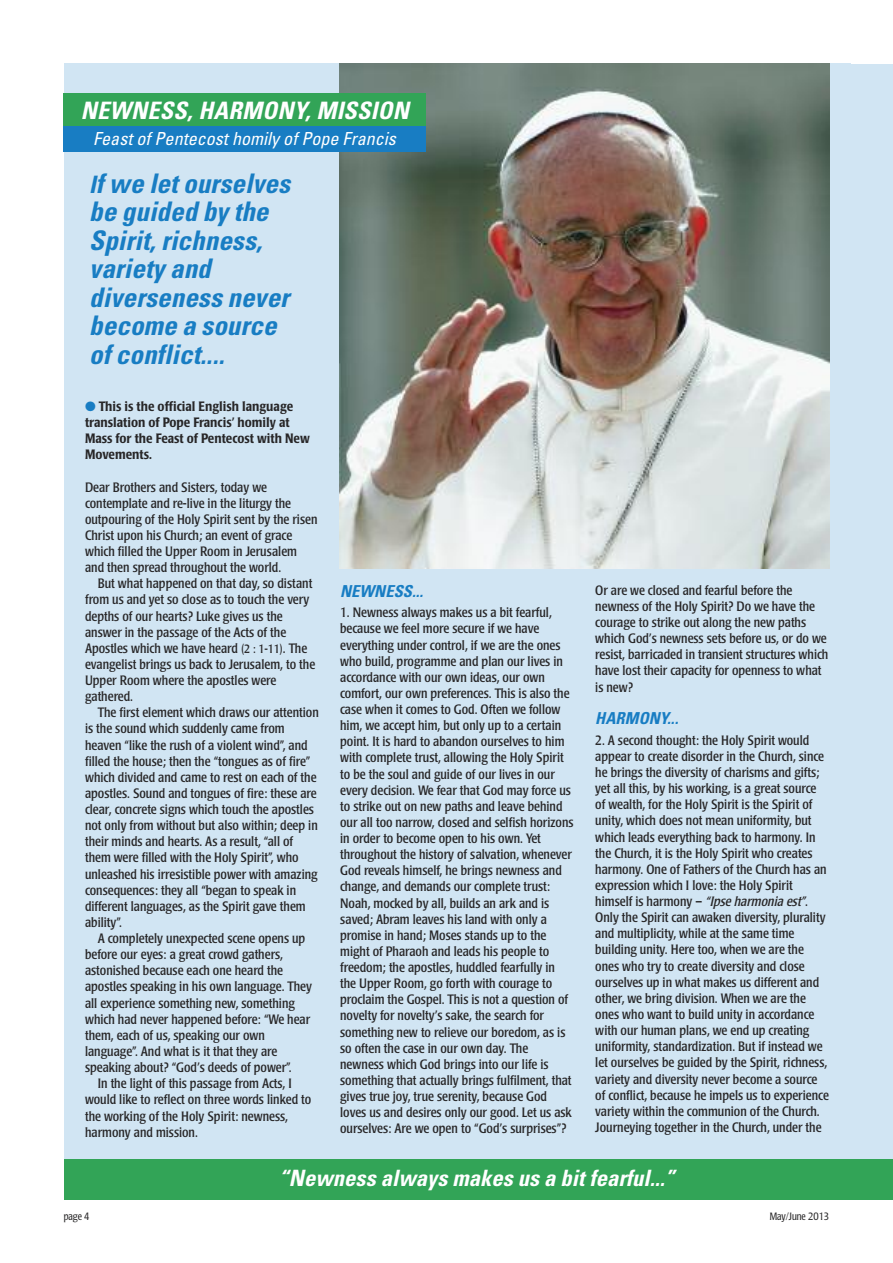
<style>
.page{position:relative;width:893px;height:1263px;background:#fff}
.page>*{position:absolute;margin:0;border:0;box-sizing:border-box;transform-origin:0 0}
.t1{font:italic 700 condensed 27px/28.5px "Univers";letter-spacing:.005em;color:#187dc3}
.t2{font:italic 700 condensed 24px "Univers";letter-spacing:.015em;color:#fff}
.t3{font:italic 700 condensed 22.5px "Univers";letter-spacing:.005em;color:#fff}
.t4{font:italic condensed 18px "Univers";letter-spacing:.005em;color:#fff}
.t5{font:italic 700 condensed 16.5px "Univers";letter-spacing:.005em;color:#187dc3}
.t6{font:condensed 13.5px/16px "Poppl Laudatio";color:#272627}
.t7{font:500 condensed 13.5px/16px "Poppl Laudatio";color:#272627}
.t8{font:300 condensed 10.5px "Poppl Laudatio";color:#272627}
.s1{font-size:24px}
.s2{color:#187dc3}
.s3{font-size:12px}
.s4{font-style:italic}
</style>
<div class="page">
<div style="left:64px;top:64px;width:786px;height:1099px;background:#d1e5f3"></div>
<div style="left:850px;top:64px;width:43px;height:1135px;background:#d1e5f3"></div>
<img style="left:340px;top:64px;width:489px;height:504px">
<div style="left:64px;top:93px;width:362px;height:34px;background:#32a457"></div>
<div style="left:64px;top:126px;width:362px;height:26px;background:#187dc3"></div>
<div style="left:64px;top:1159px;width:829px;height:40px;background:#32a457"></div>
<h2 class="t2" style="left:81px;top:102px;width:330px">NEWNESS, HARMONY, MISSION</h2>
<h3 class="t4" style="left:93px;top:132px;width:304px">Feast of Pentecost homily of Pope Francis</h3>
<h1 class="t1" style="left:89px;top:171px;width:202px"><span class="s1">I</span>f we let ourselves be guided by the<br>Spirit, richness, variety and diverseness never become a source of conflict....</h1>
<p class="t7" style="left:85px;top:399px;width:226px"><span class="s2">●</span> This is the official English language translation of Pope Francis’ homily at<br>Mass for the Feast of Pentecost with New<br>Movements.</p>
<p class="t6" style="left:85px;top:480px;width:234px">Dear Brothers and Sisters, today we contemplate and re-live in the liturgy the outpouring of the Holy Spirit sent by the risen Christ upon his Church; an event of grace which filled the Upper Room in Jerusalem and then spread throughout the world.</p>
<p class="t6" style="left:85px;top:577px;width:232px;text-indent:13px">But what happened on that day, so distant from us and yet so close as to touch the very depths of our hearts? Luke gives us the answer in the passage of the Acts of the Apostles which we have heard <span class="s3">(2 : 1-11)</span>. The evangelist brings us back to Jerusalem, to the Upper Room where the apostles were gathered.</p>
<p class="t6" style="left:85px;top:706px;width:235px;text-indent:13px">The first element which draws our attention is the sound which suddenly came from heaven “like the rush of a violent wind”, and filled the house; then the “tongues as of fire” which divided and came to rest on each of the apostles. Sound and tongues of fire: these are clear, concrete signs which touch the apostles not only from without but also within; deep in their minds and hearts. As a result, “all of them were filled with the Holy Spirit”, who unleashed his irresistible power with amazing consequences: they all “began to speak in different languages, as the Spirit gave them ability”.</p>
<p class="t6" style="left:85px;top:931px;width:228px;text-indent:13px">A completely unexpected scene opens up before our eyes: a great crowd gathers, astonished because each one heard the apostles speaking in his own language. They all experience something new, something which had never happened before: “We hear them, each of us, speaking our own language”. And what is it that they are speaking about? “God’s deeds of power”.</p>
<p class="t6" style="left:85px;top:1077px;width:228px;text-indent:13px">In the light of this passage from Acts, I would like to reflect on three words linked to the working of the Holy Spirit: newness, harmony and mission.</p>
<p class="t5" style="left:340px;top:585px;width:84px">NEWNESS...</p>
<p class="t6" style="left:340px;top:606px;width:235px">1. Newness always makes us a bit fearful, because we feel more secure if we have everything under control, if we are the ones who build, programme and plan our lives in accordance with our own ideas, our own comfort, our own preferences. This is also the case when it comes to God. Often we follow him, we accept him, but only up to a certain point. It is hard to abandon ourselves to him with complete trust, allowing the Holy Spirit to be the soul and guide of our lives in our every decision. We fear that God may force us to strike out on new paths and leave behind our all too narrow, closed and selfish horizons in order to become open to his own. Yet throughout the history of salvation, whenever God reveals himself, he brings newness and change, and demands our complete trust:<br>Noah, mocked by all, builds an ark and is saved; Abram leaves his land with only a promise in hand; Moses stands up to the might of Pharaoh and leads his people to freedom; the apostles, huddled fearfully in the Upper Room, go forth with courage to proclaim the Gospel. This is not a question of novelty for novelty’s sake, the search for something new to relieve our boredom, as is so often the case in our own day. The newness which God brings into our life is something that actually brings fulfilment, that gives true joy, true serenity, because God loves us and desires only our good. Let us ask ourselves: Are we open to “God’s surprises”?</p>
<p class="t6" style="left:595px;top:583px;width:235px">Or are we closed and fearful before the newness of the Holy Spirit? Do we have the courage to strike out along the new paths which God’s newness sets before us, or do we resist, barricaded in transient structures which have lost their capacity for openness to what is new?</p>
<p class="t5" style="left:595px;top:712px;width:84px">HARMONY...</p>
<p class="t6" style="left:595px;top:733px;width:235px">2. A second thought: the Holy Spirit would appear to create disorder in the Church, since he brings the diversity of charisms and gifts; yet all this, by his working, is a great source of wealth, for the Holy Spirit is the Spirit of unity, which does not mean uniformity, but which leads everything back to harmony. In the Church, it is the Holy Spirit who creates harmony. One of Fathers of the Church has an expression which I love: the Holy Spirit himself is harmony – <span class="s4">“Ipseharmoniaest”</span>.<br>Only the Spirit can awaken diversity, plurality and multiplicity, while at the same time building unity. Here too, when we are the ones who try to create diversity and close ourselves up in what makes us different and other, we bring division. When we are the ones who want to build unity in accordance with our human plans, we end up creating uniformity, standardization. But if instead we let ourselves be guided by the Spirit, richness, variety and diversity never become a source of conflict, because he impels us to experience variety within the communion of the Church.<br>Journeying together in the Church, under the</p>
<h3 class="t3" style="left:279px;top:1169px;width:397px">“Newness always makes us a bit fearful...”</h3>
<p class="t8" style="left:64px;top:1212px;width:27px">page 4</p>
<p class="t8" style="left:770px;top:1212px;width:61px">May/June 2013</p>
</div>
